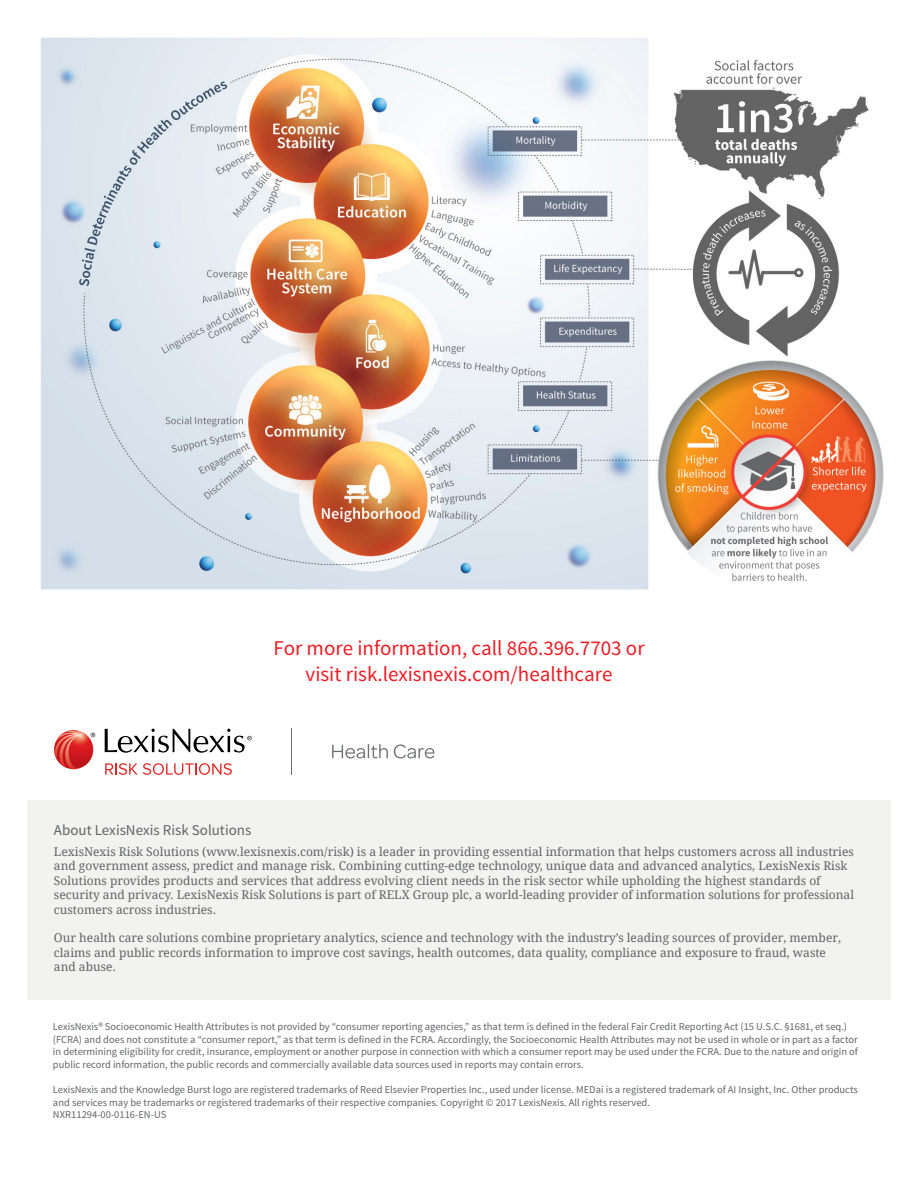
<style>
.page{position:relative;width:918px;height:1188px;background:#fff}
.page>*{position:absolute;margin:0;border:0;box-sizing:border-box;transform-origin:0 0}
.t1{font:21px/25.7px "Source Sans Pro";color:#ed1d24;text-align:center}
.t2{font:15px "Source Sans Pro";color:#636466}
.t3{font:12px/14.4px "Droid Serif";color:#636466}
.t4{font:10.5px/12.6px "Source Sans Pro";color:#636466}
</style>
<div class="page">
<div style="left:27px;top:800px;width:864px;height:200px;background:#f2f2f1"></div>
<img style="left:40px;top:37px;width:844px;height:553px">
<svg style="left:105px;top:763px;width:127px;height:12px"></svg>
<svg style="left:105px;top:729px;width:147px;height:24px"></svg>
<svg style="left:54px;top:730px;width:41px;height:39px"></svg>
<hr style="left:291px;top:729px;width:1px;height:46px;background:#6d6e71">
<svg style="left:332px;top:744px;width:56px;height:14px"></svg>
<svg style="left:394px;top:744px;width:40px;height:14px"></svg>
<h1 class="t1" style="left:273px;top:636px;width:373px">For more information, call 866.396.7703 or visit risk.lexisnexis.com/healthcare</h1>
<h2 class="t2" style="left:54px;top:821px;width:199px">About LexisNexis Risk Solutions</h2>
<p class="t3" style="left:54px;top:844px;width:802px">LexisNexis Risk Solutions (www.lexisnexis.com/risk) is a leader in providing essential information that helps customers across all industries and government assess, predict and manage risk. Combining cutting-edge technology, unique data and advanced analytics, LexisNexis Risk Solutions provides products and services that address evolving client needs in the risk sector while upholding the highest standards of security and privacy. LexisNexis Risk Solutions is part of RELX Group plc, a world-leading provider of information solutions for professional customers across industries.</p>
<p class="t3" style="left:54px;top:931px;width:789px">Our health care solutions combine proprietary analytics, science and technology with the industry’s leading sources of provider, member, claims and public records information to improve cost savings, health outcomes, data quality, compliance and exposure to fraud, waste and abuse.</p>
<p class="t4" style="left:53px;top:1021px;width:807px">LexisNexis® Socioeconomic Health Attributes is not provided by “consumer reporting agencies,” as that term is defined in the federal Fair Credit Reporting Act (15 U.S.C. §1681, et seq.) (FCRA) and does not constitute a “consumer report,” as that term is defined in the FCRA. Accordingly, the Socioeconomic Health Attributes may not be used in whole or in part as a factor in determining eligibility for credit, insurance, employment or another purpose in connection with which a consumer report may be used under the FCRA. Due to the nature and origin of public record information, the public records and commercially available data sources used in reports may contain errors.</p>
<p class="t4" style="left:53px;top:1084px;width:807px">LexisNexis and the Knowledge Burst logo are registered trademarks of Reed Elsevier Properties Inc., used under license. MEDai is a registered trademark of AI Insight, Inc. Other products and services may be trademarks or registered trademarks of their respective companies. Copyright © 2017 LexisNexis. All rights reserved.<br>NXR11294-00-0116-EN-US</p>
</div>
